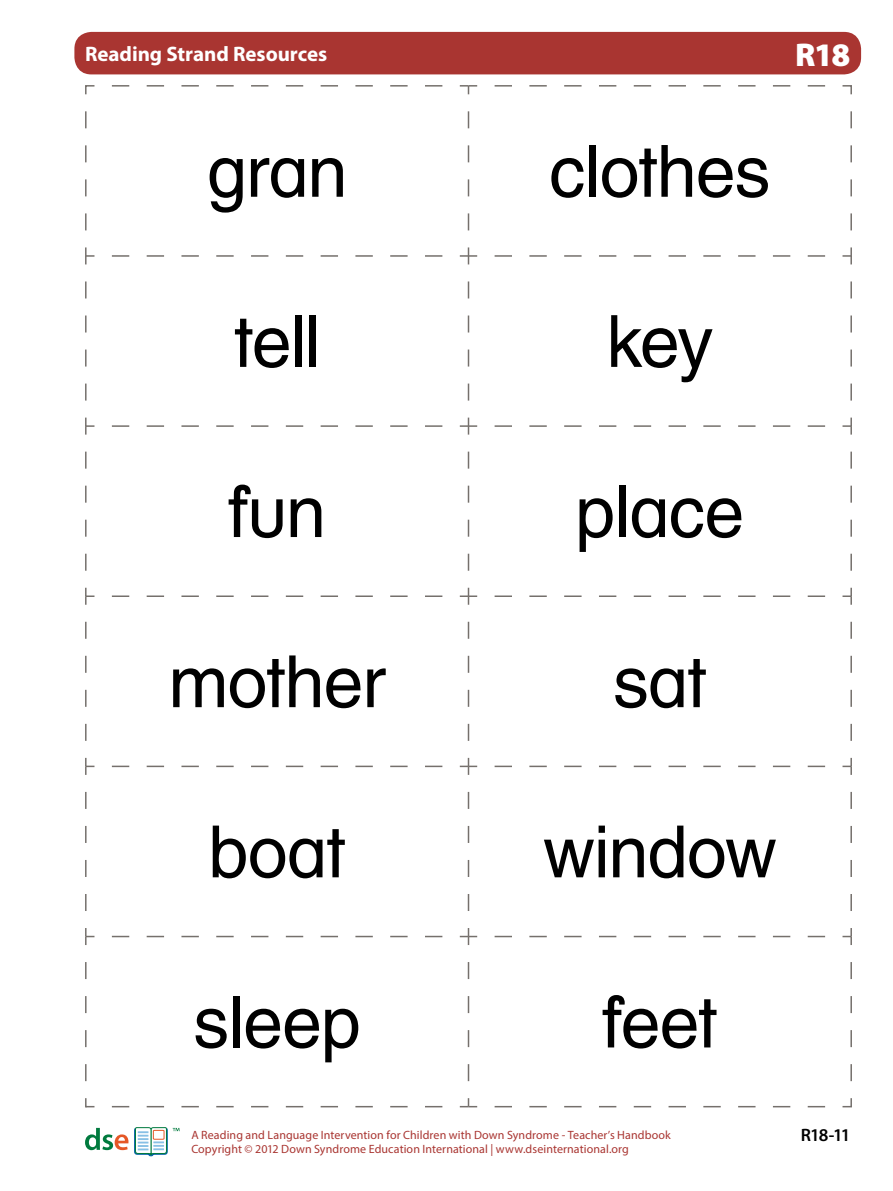
<style>
.page{position:relative;width:893px;height:1191px;background:#fff}
.page>*{position:absolute;margin:0;border:0;box-sizing:border-box;transform-origin:0 0}
.card-text{font:72px "Helvetica Textbook Com";letter-spacing:-.015em;color:#000}
.t1{font:900 33px "Myriad Pro";color:#fff}
.t2{font:700 21px "Myriad Pro";letter-spacing:-.005em;color:#fff}
.t3{font:600 18px "Myriad Pro";color:#000}
.t4{font:12px "Myriad Pro";letter-spacing:.005em;color:#a93531}
</style>
<div class="page">
<svg style="left:85px;top:1127px;width:43px;height:23px"></svg>
<svg style="left:134px;top:1127px;width:46px;height:29px"></svg>
<div style="left:74px;top:32px;width:787px;height:42px;background:#a93531;border-radius:17px"></div>
<svg style="left:468px;top:281px;width:1px;height:119px"></svg>
<svg style="left:468px;top:451px;width:1px;height:120px"></svg>
<svg style="left:468px;top:621px;width:1px;height:120px"></svg>
<svg style="left:468px;top:791px;width:1px;height:120px"></svg>
<svg style="left:468px;top:962px;width:1px;height:119px"></svg>
<svg style="left:85px;top:85px;width:385px;height:172px"></svg>
<svg style="left:850px;top:111px;width:2px;height:119px"></svg>
<svg style="left:467px;top:85px;width:385px;height:9px"></svg>
<svg style="left:112px;top:255px;width:339px;height:2px"></svg>
<svg style="left:85px;top:281px;width:2px;height:119px"></svg>
<svg style="left:85px;top:255px;width:9px;height:9px"></svg>
<svg style="left:495px;top:255px;width:331px;height:2px"></svg>
<svg style="left:460px;top:247px;width:17px;height:17px"></svg>
<svg style="left:850px;top:281px;width:2px;height:119px"></svg>
<svg style="left:842px;top:247px;width:10px;height:17px"></svg>
<svg style="left:112px;top:425px;width:331px;height:2px"></svg>
<svg style="left:85px;top:451px;width:2px;height:120px"></svg>
<svg style="left:85px;top:417px;width:9px;height:17px"></svg>
<svg style="left:495px;top:425px;width:331px;height:2px"></svg>
<svg style="left:460px;top:417px;width:17px;height:17px"></svg>
<svg style="left:850px;top:451px;width:2px;height:120px"></svg>
<svg style="left:842px;top:417px;width:10px;height:17px"></svg>
<svg style="left:112px;top:595px;width:331px;height:2px"></svg>
<svg style="left:85px;top:621px;width:2px;height:120px"></svg>
<svg style="left:85px;top:588px;width:9px;height:17px"></svg>
<svg style="left:495px;top:595px;width:331px;height:2px"></svg>
<svg style="left:460px;top:588px;width:17px;height:17px"></svg>
<svg style="left:850px;top:621px;width:2px;height:120px"></svg>
<svg style="left:842px;top:588px;width:10px;height:17px"></svg>
<svg style="left:112px;top:765px;width:331px;height:2px"></svg>
<svg style="left:85px;top:791px;width:2px;height:120px"></svg>
<svg style="left:85px;top:758px;width:9px;height:17px"></svg>
<svg style="left:495px;top:765px;width:331px;height:2px"></svg>
<svg style="left:460px;top:758px;width:17px;height:17px"></svg>
<svg style="left:850px;top:791px;width:2px;height:120px"></svg>
<svg style="left:842px;top:758px;width:10px;height:17px"></svg>
<svg style="left:112px;top:935px;width:331px;height:2px"></svg>
<svg style="left:495px;top:935px;width:331px;height:2px"></svg>
<svg style="left:460px;top:928px;width:17px;height:17px"></svg>
<svg style="left:850px;top:962px;width:2px;height:119px"></svg>
<svg style="left:842px;top:928px;width:10px;height:17px"></svg>
<svg style="left:112px;top:1106px;width:331px;height:1px"></svg>
<svg style="left:85px;top:928px;width:9px;height:180px"></svg>
<svg style="left:460px;top:1098px;width:392px;height:10px"></svg>
<h3 class="t2" style="left:85px;top:40px;width:244px">Reading Strand Resources</h3>
<h2 class="t1" style="left:795px;top:36px;width:57px">R18</h2>
<p class="card-text" style="left:207px;top:126px;width:142px">gran</p>
<p class="card-text" style="left:549px;top:126px;width:223px">clothes</p>
<p class="card-text" style="left:233px;top:296px;width:89px">tell</p>
<p class="card-text" style="left:606px;top:296px;width:108px">key</p>
<p class="card-text" style="left:228px;top:466px;width:99px">fun</p>
<p class="card-text" style="left:575px;top:466px;width:170px">place</p>
<p class="card-text" style="left:168px;top:636px;width:219px">mother</p>
<p class="card-text" style="left:613px;top:636px;width:95px">sat</p>
<p class="card-text" style="left:209px;top:806px;width:139px">boat</p>
<p class="card-text" style="left:543px;top:806px;width:235px">window</p>
<p class="card-text" style="left:193px;top:976px;width:169px">sleep</p>
<p class="card-text" style="left:602px;top:976px;width:117px">feet</p>
<p class="t4" style="left:191px;top:1127px;width:481px">A Reading and Language Intervention for Children with Down Syndrome - Teacher’s Handbook</p>
<h3 class="t3" style="left:801px;top:1123px;width:51px">R18-11</h3>
<p class="t4" style="left:191px;top:1141px;width:439px">Copyright © 2012 Down Syndrome Education International | www.dseinternational.org</p>
</div>
